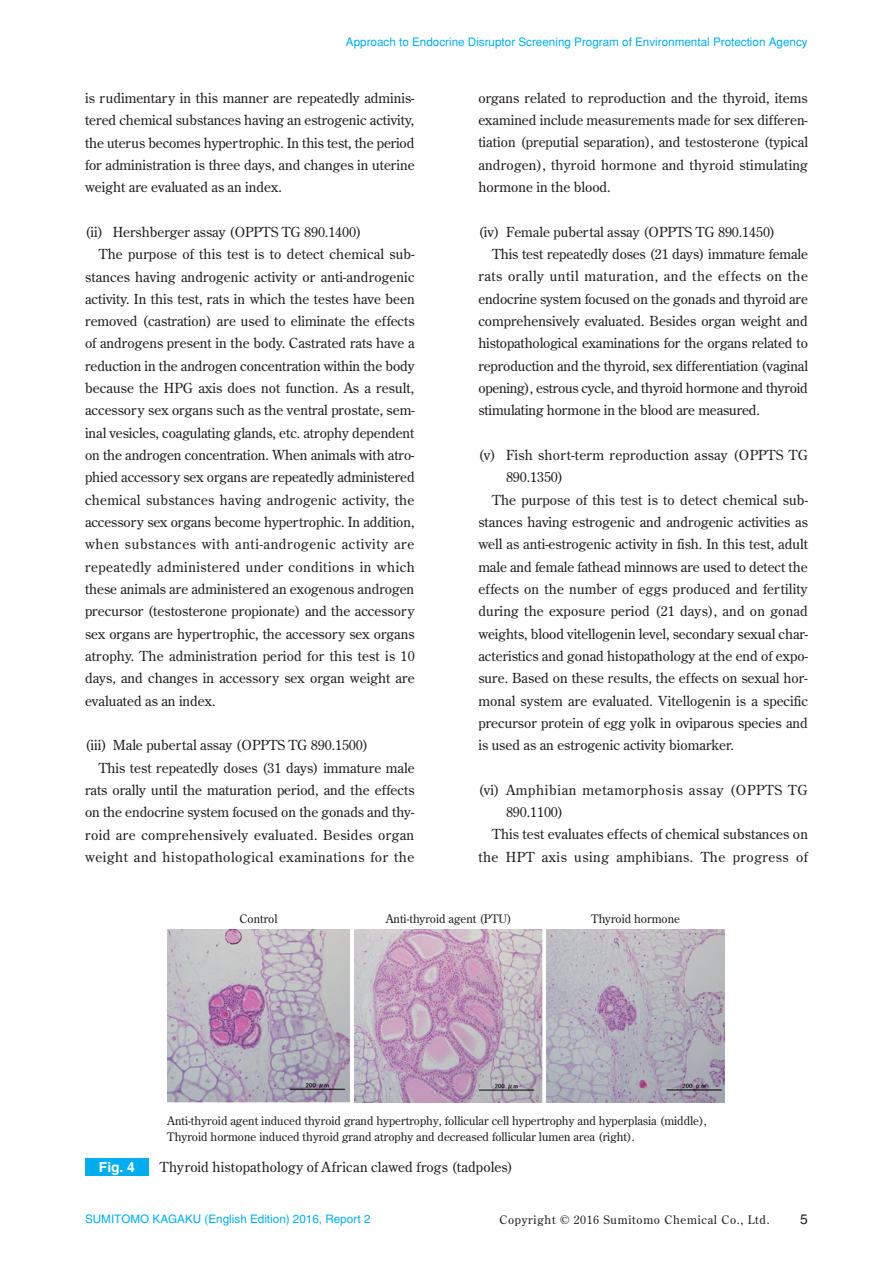
<style>
.page{position:relative;width:893px;height:1263px;background:#fff}
.page>*{position:absolute;margin:0;border:0;box-sizing:border-box;transform-origin:0 0}
.t1{font:13.8px/22.4px "Century Old Style Std";color:#231f20;text-align:justify}
.t2{font:13.8px "Century Old Style Std";letter-spacing:.03em;color:#231f20}
.t3{font:13.8px "Century Old Style Std";letter-spacing:.04em;color:#231f20}
.t4{font:13.8px "Century Old Style Std";letter-spacing:-.02em;color:#231f20}
.t5{font:13.8px "Century Old Style Std";letter-spacing:.02em;color:#231f20}
.t6{font:13.8px "Century Old Style Std";letter-spacing:.045em;color:#231f20}
.t7{font:13.8px "Century Old Style Std";letter-spacing:.05em;color:#231f20}
.t8{font:13.8px "Century Old Style Std";letter-spacing:.035em;color:#231f20}
.t9{font:700 13.8px "Helvetica";color:#fff}
.t10{font:13.8px "Helvetica LT Std";color:#231f20}
.t11{font:11.7px/15.9px "Century Old Style Std";color:#231f20}
.t12{font:11.7px "Helvetica";color:#00aeef}
.t13{font:11.7px "Helvetica LT Std";color:#00aeef}
.t14{font:11.7px "Century Old Style Std";letter-spacing:.06em;color:#231f20}
</style>
<div class="page">
<div style="left:85px;top:1158px;width:64px;height:17px;background:#00aeef"></div>
<img style="left:167px;top:929px;width:183px;height:173px">
<img style="left:355px;top:929px;width:188px;height:173px">
<img style="left:547px;top:929px;width:177px;height:173px">
<p class="t12" style="left:346px;top:34px;width:463px">Approach to Endocrine Disruptor Screening Program of Environmental Protection Agency</p>
<p class="t1" style="left:85px;top:87px;width:331px">is rudimentary in this manner are repeatedly adminis&shy;tered chemical substances having an estrogenic activity, the uterus becomes hypertrophic. In this test, the period for administration is three days, and changes in uterine weight are evaluated as an index.</p>
<p class="t1" style="left:85px;top:220px;width:278px">(ii) Hershberger assay (OPPTS TG 890.1400)</p>
<p class="t1" style="left:99px;top:243px;width:317px">The purpose of this test is to detect chemical sub-</p>
<p class="t1" style="left:85px;top:265px;width:331px">stances having androgenic activity or anti-androgenic</p>
<p class="t1" style="left:85px;top:287px;width:331px">activity. In this test, rats in which the testes have been</p>
<p class="t1" style="left:85px;top:310px;width:331px">removed (castration) are used to eliminate the effects</p>
<p class="t1" style="left:85px;top:332px;width:331px">of androgens present in the body. Castrated rats have a</p>
<p class="t1" style="left:85px;top:354px;width:331px">reduction in the androgen concentration within the body</p>
<p class="t1" style="left:85px;top:377px;width:331px">because the HPG axis does not function. As a result,</p>
<p class="t1" style="left:85px;top:399px;width:331px">accessory sex organs such as the ventral prostate, sem-</p>
<p class="t1" style="left:85px;top:421px;width:331px">inal vesicles, coagulating glands, etc. atrophy dependent</p>
<p class="t1" style="left:85px;top:444px;width:331px">on the androgen concentration. When animals with atro-</p>
<p class="t1" style="left:85px;top:466px;width:331px">phied accessory sex organs are repeatedly administered</p>
<p class="t5" style="left:85px;top:491px;width:331px">chemical substances having androgenic activity, the</p>
<p class="t1" style="left:85px;top:511px;width:331px">accessory sex organs become hypertrophic. In addition,</p>
<p class="t6" style="left:85px;top:535px;width:331px">when substances with anti-androgenic activity are</p>
<p class="t2" style="left:85px;top:558px;width:331px">repeatedly administered under conditions in which</p>
<p class="t1" style="left:85px;top:578px;width:331px">these animals are administered an exogenous androgen</p>
<p class="t1" style="left:85px;top:600px;width:331px">precursor (testosterone propionate) and the accessory</p>
<p class="t1" style="left:85px;top:622px;width:331px">sex organs are hypertrophic, the accessory sex organs</p>
<p class="t1" style="left:85px;top:645px;width:331px">atrophy. The administration period for this test is 10</p>
<p class="t1" style="left:85px;top:667px;width:331px">days, and changes in accessory sex organ weight are</p>
<p class="t1" style="left:85px;top:689px;width:132px">evaluated as an index.</p>
<p class="t1" style="left:85px;top:734px;width:285px">(iii) Male pubertal assay (OPPTS TG 890.1500)</p>
<p class="t1" style="left:99px;top:756px;width:317px">This test repeatedly doses (31 days) immature male</p>
<p class="t1" style="left:85px;top:778px;width:331px">rats orally until the maturation period, and the effects</p>
<p class="t1" style="left:85px;top:801px;width:331px">on the endocrine system focused on the gonads and thy-</p>
<p class="t2" style="left:85px;top:826px;width:331px">roid are comprehensively evaluated. Besides organ</p>
<p class="t3" style="left:85px;top:848px;width:331px">weight and histopathological examinations for the</p>
<p class="t1" style="left:478px;top:86px;width:331px">organs related to reproduction and the thyroid, items examined include measurements made for sex differen&shy;tiation (preputial separation), and testosterone (typical androgen), thyroid hormone and thyroid stimulating hormone in the blood.</p>
<p class="t1" style="left:478px;top:220px;width:299px">(iv) Female pubertal assay (OPPTS TG 890.1450)</p>
<p class="t1" style="left:492px;top:243px;width:317px">This test repeatedly doses (21 days) immature female</p>
<p class="t3" style="left:478px;top:267px;width:331px">rats orally until maturation, and the effects on the</p>
<p class="t1" style="left:478px;top:287px;width:331px">endocrine system focused on the gonads and thyroid are</p>
<p class="t1" style="left:478px;top:310px;width:331px">comprehensively evaluated. Besides organ weight and</p>
<p class="t1" style="left:478px;top:332px;width:331px">histopathological examinations for the organs related to</p>
<p class="t1" style="left:478px;top:354px;width:331px">reproduction and the thyroid, sex differentiation (vaginal</p>
<p class="t4" style="left:478px;top:379px;width:331px">opening), estrous cycle, and thyroid hormone and thyroid</p>
<p class="t1" style="left:478px;top:399px;width:283px">stimulating hormone in the blood are measured.</p>
<p class="t1" style="left:478px;top:444px;width:331px">(v) Fish short-term reproduction assay (OPPTS TG</p>
<p class="t1" style="left:506px;top:466px;width:59px">890.1350)</p>
<p class="t1" style="left:492px;top:488px;width:317px">The purpose of this test is to detect chemical sub-</p>
<p class="t1" style="left:478px;top:510px;width:331px">stances having estrogenic and androgenic activities as</p>
<p class="t1" style="left:478px;top:533px;width:331px">well as anti-estrogenic activity in fish. In this test, adult</p>
<p class="t1" style="left:478px;top:555px;width:331px">male and female fathead minnows are used to detect the</p>
<p class="t1" style="left:478px;top:577px;width:331px">effects on the number of eggs produced and fertility</p>
<p class="t1" style="left:478px;top:600px;width:331px">during the exposure period (21 days), and on gonad</p>
<p class="t1" style="left:478px;top:622px;width:331px">weights, blood vitellogenin level, secondary sexual char-</p>
<p class="t1" style="left:478px;top:644px;width:331px">acteristics and gonad histopathology at the end of expo-</p>
<p class="t1" style="left:478px;top:667px;width:331px">sure. Based on these results, the effects on sexual hor-</p>
<p class="t1" style="left:478px;top:689px;width:331px">monal system are evaluated. Vitellogenin is a specific</p>
<p class="t1" style="left:478px;top:711px;width:331px">precursor protein of egg yolk in oviparous species and</p>
<p class="t1" style="left:478px;top:734px;width:257px">is used as an estrogenic activity biomarker.</p>
<p class="t7" style="left:478px;top:781px;width:331px">(vi) Amphibian metamorphosis assay (OPPTS TG</p>
<p class="t1" style="left:506px;top:801px;width:59px">890.1100)</p>
<p class="t1" style="left:492px;top:823px;width:317px">This test evaluates effects of chemical substances on</p>
<p class="t8" style="left:478px;top:848px;width:331px">the HPT axis using amphibians. The progress of</p>
<p class="t11" style="left:240px;top:910px;width:39px">Control</p>
<p class="t11" style="left:386px;top:910px;width:127px">Anti-thyroid agent (PTU)</p>
<p class="t11" style="left:591px;top:910px;width:90px">Thyroid hormone</p>
<p class="t11" style="left:167px;top:1112px;width:541px">Anti-thyroid agent induced thyroid grand hypertrophy, follicular cell hypertrophy and hyperplasia (middle),<br>Thyroid hormone induced thyroid grand atrophy and decreased follicular lumen area (right).</p>
<p class="t9" style="left:99px;top:1158px;width:38px">Fig. 4</p>
<p class="t1" style="left:160px;top:1156px;width:355px">Thyroid histopathology of African clawed frogs (tadpoles)</p>
<p class="t13" style="left:85px;top:1212px;width:287px">SUMITOMO KAGAKU (English Edition) 2016, Report 2</p>
<p class="t14" style="left:499px;top:1212px;width:272px">Copyright © 2016 Sumitomo Chemical Co., Ltd.</p>
<p class="t10" style="left:800px;top:1211px;width:9px">5</p>
<p class="t12" style="left:207px;top:1212px;width:27px">2016</p>
</div>
